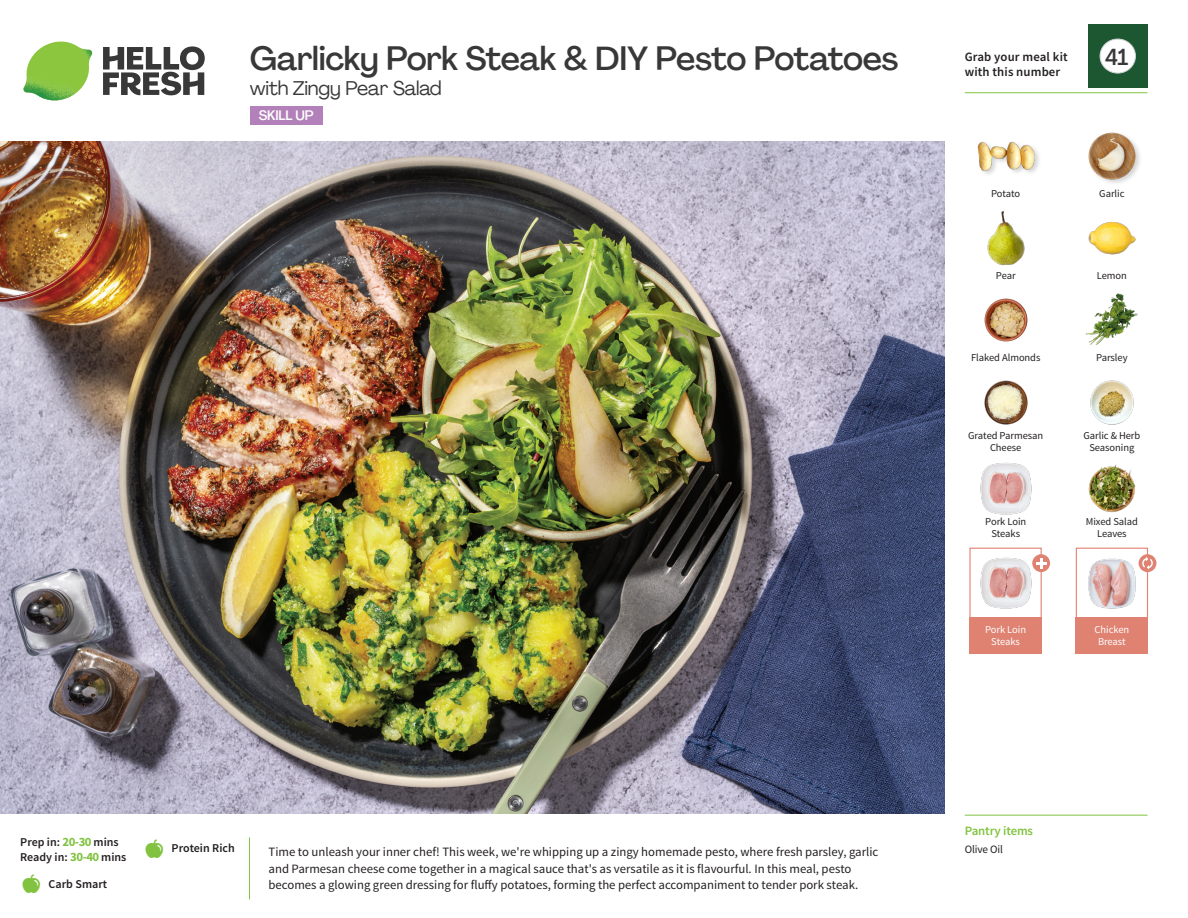
<style>
.page{position:relative;width:1188px;height:918px;background:#fff}
.page>*{position:absolute;margin:0;border:0;box-sizing:border-box;transform-origin:0 0}
._15_Titel_UK{font:500 33px "Agrandir";letter-spacing:-.015em;color:#383839}
._002_Label_Nr{font:500 22.8px "Agrandir";color:#383839;scale:.94 1}
._15_Titel_UK-2{font:19.5px "Agrandir";letter-spacing:-.01em;color:#383839}
.t1{font:500 13.5px "Agrandir";letter-spacing:-.01em;color:#fff}
.Step_6_Text_AU{font:12.75px/16.5px "Source Sans Pro";color:#231f20}
.t2{font:600 12.75px/15px "Source Sans Pro";letter-spacing:.01em;color:#231f20}
._04_Headers_Front{font:600 12.75px "Source Sans Pro";letter-spacing:-.01em;color:#81c340}
._04_Intro{font:600 12px "Source Sans Pro";color:#231f20}
._05_Pantry{font:11.25px "Source Sans Pro";letter-spacing:-.01em;color:#231f20}
._18_FRONT_ingredients{font:10.5px/12px "Source Sans Pro";letter-spacing:-.005em;color:#231f20;text-align:center}
._18_FRONT_ingredients-2{font:10.5px/12px "Source Sans Pro";letter-spacing:-.005em;color:#fff;text-align:center}
.s1{font-weight:700;font-size:12.75px;color:#81c340}
</style>
<div class="page">
<svg style="left:103px;top:46px;width:102px;height:49px"></svg>
<img style="left:23px;top:42px;width:69px;height:59px">
<img style="left:0;top:142px;width:945px;height:672px">
<div style="left:1076px;top:548px;width:72px;height:72px;border:1px solid #df8272"></div>
<div style="left:1076px;top:618px;width:72px;height:36px;background:#df8272"></div>
<div style="left:969px;top:618px;width:73px;height:36px;background:#df8272"></div>
<div style="left:969px;top:548px;width:73px;height:72px;border:1px solid #df8272"></div>
<img style="left:980px;top:557px;width:54px;height:52px">
<svg style="left:1032px;top:554px;width:18px;height:18px"></svg>
<svg style="left:1036px;top:558px;width:10px;height:10px"></svg>
<img style="left:1086px;top:293px;width:53px;height:52px">
<img style="left:1090px;top:380px;width:44px;height:45px">
<img style="left:984px;top:380px;width:44px;height:45px">
<img style="left:980px;top:462px;width:52px;height:53px">
<img style="left:1088px;top:558px;width:48px;height:51px">
<img style="left:984px;top:298px;width:44px;height:44px">
<img style="left:987px;top:211px;width:38px;height:55px">
<img style="left:1088px;top:221px;width:48px;height:34px">
<div style="left:977px;top:141px;width:65px;height:37px;background:#231f20;opacity:.2"></div>
<img style="left:977px;top:141px;width:57px;height:37px">
<img style="left:1088px;top:132px;width:52px;height:51px">
<img style="left:1088px;top:464px;width:48px;height:49px">
<div style="left:1139px;top:554px;width:17px;height:18px;background:#df8272;border-radius:50%"></div>
<svg style="left:1142px;top:557px;width:11px;height:13px"></svg>
<div style="left:250px;top:106px;width:73px;height:19px;background:#b281b9"></div>
<hr style="left:965px;top:815px;width:183px;height:1px;background:#81c340">
<hr style="left:965px;top:92px;width:183px;height:1px;background:#81c340">
<div style="left:1088px;top:24px;width:60px;height:64px;background:#1d5732"></div>
<div style="left:1100px;top:39px;width:35px;height:34px;background:#fff;border-radius:50%"></div>
<div style="left:1100px;top:39px;width:36px;height:34px;border:1px solid #d1d2d4;border-radius:50%"></div>
<p class="_15_Titel_UK" style="left:250px;top:38px;width:650px">Garlicky Pork Steak &amp; DIY Pesto Potatoes</p>
<p class="_15_Titel_UK-2" style="left:250px;top:76px;width:193px">with Zingy Pear Salad</p>
<p class="t1" style="left:259px;top:107px;width:57px">SKILL UP</p>
<p class="t2" style="left:965px;top:50px;width:104px">Grab your meal kit with this number</p>
<p class="_002_Label_Nr" style="left:1105px;top:43px;width:26px">41</p>
<p class="_18_FRONT_ingredients" style="left:991px;top:188px;width:31px">Potato</p>
<p class="_18_FRONT_ingredients" style="left:1099px;top:188px;width:27px">Garlic</p>
<p class="_18_FRONT_ingredients" style="left:996px;top:270px;width:21px">Pear</p>
<p class="_18_FRONT_ingredients" style="left:1097px;top:270px;width:32px">Lemon</p>
<p class="_18_FRONT_ingredients" style="left:971px;top:352px;width:71px">Flaked Almonds</p>
<p class="_18_FRONT_ingredients" style="left:1096px;top:352px;width:33px">Parsley</p>
<p class="_18_FRONT_ingredients" style="left:968px;top:430px;width:77px">Grated Parmesan<br>Cheese</p>
<p class="_18_FRONT_ingredients" style="left:1083px;top:430px;width:58px">Garlic &amp; Herb<br>Seasoning</p>
<p class="_18_FRONT_ingredients" style="left:985px;top:516px;width:42px">Pork Loin<br>Steaks</p>
<p class="_18_FRONT_ingredients" style="left:1086px;top:516px;width:54px">Mixed Salad<br>Leaves</p>
<p class="_18_FRONT_ingredients-2" style="left:985px;top:624px;width:42px">Pork Loin<br>Steaks</p>
<p class="_18_FRONT_ingredients-2" style="left:1095px;top:624px;width:36px">Chicken<br>Breast</p>
<p class="_04_Intro" style="left:20px;top:835px;width:100px">Prep in: <span class="s1">20-30</span> mins</p>
<p class="_04_Intro" style="left:20px;top:850px;width:108px">Ready in: <span class="s1">30-40</span> mins</p>
<p class="_04_Intro" style="left:49px;top:876px;width:60px">Carb Smart</p>
<p class="_04_Intro" style="left:172px;top:841px;width:65px">Protein Rich</p>
<p class="Step_6_Text_AU" style="left:269px;top:844px;width:611px">Time to unleash your inner chef! This week, we're whipping up a zingy homemade pesto, where fresh parsley, garlic and Parmesan cheese come together in a magical sauce that's as versatile as it is flavourful. In this meal, pesto becomes a glowing green dressing for fluffy potatoes, forming the perfect accompaniment to tender pork steak.</p>
<p class="_04_Headers_Front" style="left:965px;top:822px;width:70px">Pantry items</p>
<p class="_05_Pantry" style="left:965px;top:842px;width:40px">Olive Oil</p>
</div>
